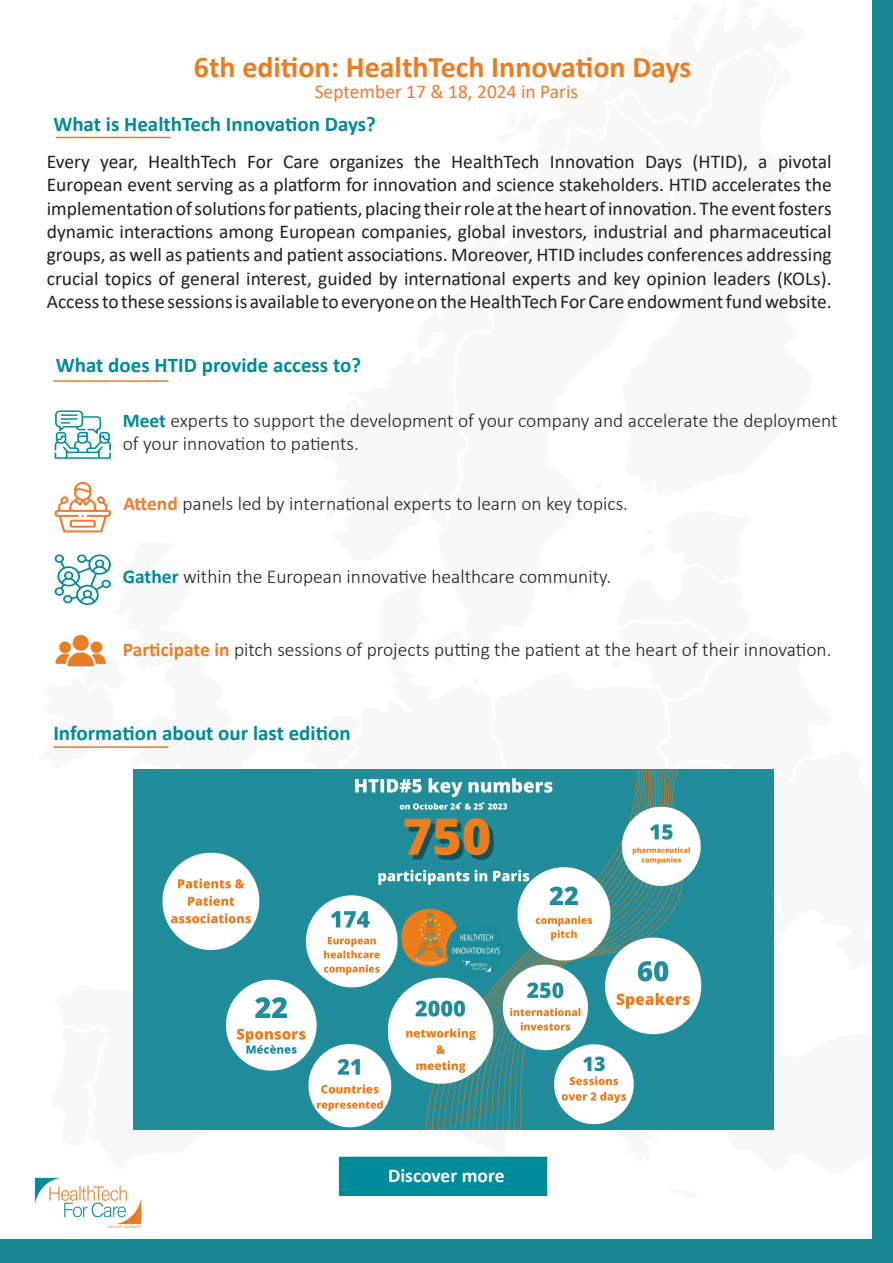
<style>
.page{position:relative;width:893px;height:1263px;background:#fff}
.page>*{position:absolute;margin:0;border:0;box-sizing:border-box;transform-origin:0 0}
.t1{font:700 30px "Calibri";color:#ea7d21}
.t2{font:700 21px "Calibri";color:#008b9a}
.t3{font:19.5px/23.4px "Calibri";color:#231f20;text-align:justify}
.t4{font:300 19.5px/23.4px "Calibri";color:#231f20}
.t5{font:19.5px "Calibri";color:#f17a2d}
.t6{font:700 19.5px "Calibri";color:#fff}
.s1{font-weight:700;color:#008b9a}
.s2{font-weight:700;color:#f17a2d}
.s3{font-weight:700;color:#ea7d21}
</style>
<div class="page">
<svg style="left:55px;top:410px;width:56px;height:49px"></svg>
<svg style="left:55px;top:482px;width:56px;height:50px"></svg>
<svg style="left:55px;top:554px;width:56px;height:51px"></svg>
<hr style="left:56px;top:137px;width:115px;height:1px;background:#ea7d21">
<hr style="left:53px;top:380px;width:115px;height:2px;background:#ea7d21">
<hr style="left:53px;top:746px;width:115px;height:2px;background:#ea7d21">
<div style="left:339px;top:1157px;width:208px;height:39px;background:#008b9a"></div>
<div style="left:872px;top:0;width:21px;height:1263px;background:#188793"></div>
<div style="left:0;top:1240px;width:893px;height:23px;background:#188793"></div>
<img style="left:34px;top:1177px;width:108px;height:51px">
<img style="left:133px;top:770px;width:641px;height:360px">
<img style="left:55px;top:634px;width:51px;height:33px">
<p class="t1" style="left:194px;top:45px;width:499px">6th edition: HealthTech Innovation Days</p>
<p class="t2" style="left:53px;top:109px;width:324px">What is HealthTech Innovation Days?</p>
<p class="t5" style="left:315px;top:78px;width:265px">September 17 &amp; 18, 2024 in Paris</p>
<p class="t3" style="left:47px;top:149px;width:786px">Every year, HealthTech For Care organizes the HealthTech Innovation Days (HTID), a pivotal European event serving as a platform for innovation and science stakeholders. HTID accelerates the implementation of solutions for patients, placing their role at the heart of innovation. The event fosters dynamic interactions among European companies, global investors, industrial and pharmaceutical groups, as well as patients and patient associations. Moreover, HTID includes conferences addressing crucial topics of general interest, guided by international experts and key opinion leaders (KOLs).<br>Access to these sessions is available to everyone on the HealthTech For Care endowment fund website.</p>
<p class="t2" style="left:56px;top:350px;width:307px">What does HTID provide access to?</p>
<p class="t4" style="left:123px;top:408px;width:716px"><span class="s1">Meet</span> experts to support the development of your company and accelerate the deployment of your innovation to patients.</p>
<p class="t4" style="left:123px;top:492px;width:506px"><span class="s2">Attend</span> panels led by international experts to learn on key topics.</p>
<p class="t4" style="left:123px;top:564px;width:490px"><span class="s1">Gather</span> within the European innovative healthcare community.</p>
<p class="t4" style="left:123px;top:637px;width:710px"><span class="s3">Participate in</span> pitch sessions of projects putting the patient at the heart of their innovation.</p>
<p class="t2" style="left:53px;top:718px;width:299px">Information about our last edition</p>
<p class="t6" style="left:388px;top:1162px;width:118px">Discover more</p>
</div>
